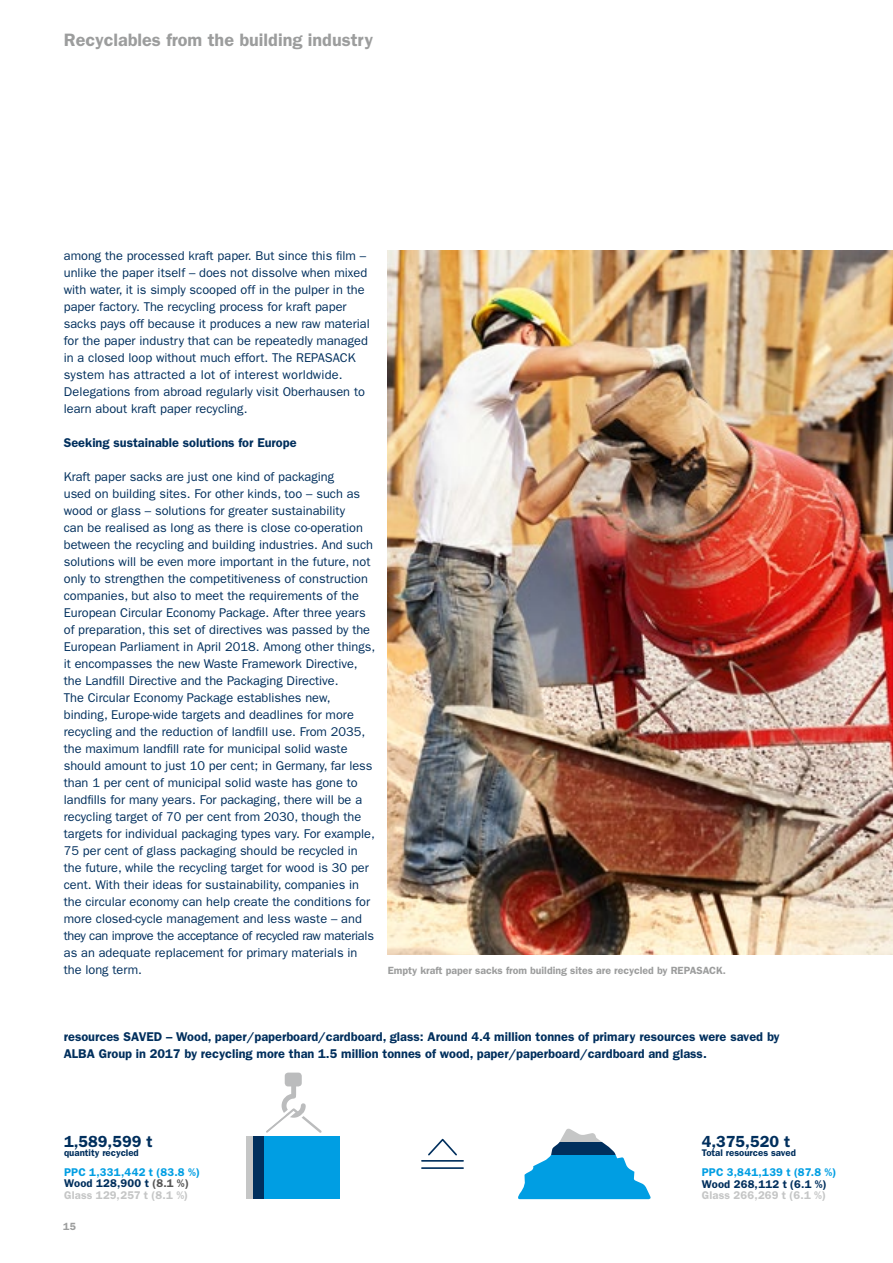
<style>
.page{position:relative;width:893px;height:1263px;background:#fff}
.page>*{position:absolute;margin:0;border:0;box-sizing:border-box;transform-origin:0 0}
.t1{font:600 18px "ITC Franklin Gothic Std";color:#9c9d9d}
.t2{font:600 16.2px "ITC Franklin Gothic Std";color:#002f5d}
.t3{font:12.75px/17px "ITC Franklin Gothic Std";color:#002f5d}
.t4{font:600 12.75px/17px "ITC Franklin Gothic Std";color:#002f5d}
.t5{font:600 11.25px/11.2px "ITC Franklin Gothic Std";letter-spacing:.02em;color:#009ee3}
.t6{font:600 11.25px "ITC Franklin Gothic Std";letter-spacing:.015em;color:#c5c6c6}
.t7{font:600 11.25px "ITC Franklin Gothic Std";letter-spacing:.02em;color:#002f5d}
.t8{font:600 10.5px "ITC Franklin Gothic Std";color:#9c9d9d}
.t9{font:600 9.6px "ITC Franklin Gothic Std";color:#002f5d}
.s1{color:#002f5d}
.s2{color:#565656}
.s3{color:#c5c6c6}
</style>
<div class="page">
<svg style="left:518px;top:1128px;width:133px;height:72px"></svg>
<svg style="left:428px;top:1138px;width:29px;height:18px"></svg>
<hr style="left:422px;top:1160px;width:41px;height:2px;background:#002f5d">
<hr style="left:422px;top:1167px;width:41px;height:2px;background:#002f5d">
<div style="left:264px;top:1136px;width:75px;height:63px;background:#009ee3"></div>
<div style="left:246px;top:1136px;width:7px;height:63px;background:#c5c6c6"></div>
<div style="left:291px;top:1079px;width:5px;height:16px;background:#bbbcbd"></div>
<div style="left:285px;top:1072px;width:17px;height:14px;background:#bbbcbd;border-radius:3px"></div>
<svg style="left:266px;top:1091px;width:56px;height:42px"></svg>
<div style="left:253px;top:1136px;width:11px;height:63px;background:#002f5d"></div>
<img style="left:388px;top:251px;width:505px;height:703px">
<h1 class="t1" style="left:64px;top:29px;width:311px">Recyclables from the building industry</h1>
<p class="t3" style="left:64px;top:247px;width:307px">among the processed kraft paper. But since this film – unlike the paper itself – does not dissolve when mixed with water, it is simply scooped off in the pulper in the paper factory. The recycling process for kraft paper sacks pays off because it produces a new raw material for the paper industry that can be repeatedly managed in a closed loop without much effort. The REPASACK system has attracted a lot of interest worldwide.<br>Delegations from abroad regularly visit Oberhausen to learn about kraft paper recycling.</p>
<p class="t4" style="left:64px;top:434px;width:234px">Seeking sustainable solutions for Europe</p>
<p class="t3" style="left:64px;top:468px;width:313px">Kraft paper sacks are just one kind of packaging<br>used on building sites. For other kinds, too – such as wood or glass – solutions for greater sustainability<br>can be realised as long as there is close co-operation between the recycling and building industries. And such solutions will be even more important in the future, not only to strengthen the competitiveness of construction companies, but also to meet the requirements of the European Circular Economy Package. After three years of preparation, this set of directives was passed by the European Parliament in April 2018. Among other things, it encompasses the new Waste Framework Directive, the Landfill Directive and the Packaging Directive.<br>The Circular Economy Package establishes new, binding, Europe-wide targets and deadlines for more recycling and the reduction of landfill use. From 2035, the maximum landfill rate for municipal solid waste should amount to just 10 per cent; in Germany, far less than 1 per cent of municipal solid waste has gone to landfills for many years. For packaging, there will be a recycling target of 70 per cent from 2030, though the targets for individual packaging types vary. For example, 75 per cent of glass packaging should be recycled in the future, while the recycling target for wood is 30 per cent. With their ideas for sustainability, companies in the circular economy can help create the conditions for more closed-cycle management and less waste – and they can improve the acceptance of recycled raw materials as an adequate replacement for primary materials in the long term.</p>
<p class="t8" style="left:388px;top:964px;width:340px">Empty kraft paper sacks from building sites are recycled by REPASACK.</p>
<p class="t4" style="left:64px;top:1028px;width:717px">resources SAVED – Wood, paper/paperboard/cardboard, glass: Around 4.4 million tonnes of primary resources were saved by<br>ALBA Group in 2017 by recycling more than 1.5 million tonnes of wood, paper/paperboard/cardboard and glass.</p>
<p class="t2" style="left:64px;top:1132px;width:90px">1,589,599 t</p>
<p class="t9" style="left:64px;top:1147px;width:76px">quantity recycled</p>
<p class="t5" style="left:64px;top:1166px;width:137px">PPC 1,331,442 t (83.8 %)<br><span class="s1">Wood 128,900 t</span> <span class="s2">(8.1 %)<br></span><span class="s3">Glass 129,257 t (8.1 %)</span></p>
<p class="t5" style="left:702px;top:1167px;width:136px">PPC 3,841,139 t (87.8 %)</p>
<p class="t2" style="left:702px;top:1132px;width:90px">4,375,520 t</p>
<p class="t9" style="left:702px;top:1147px;width:96px">Total resources saved</p>
<p class="t7" style="left:702px;top:1177px;width:127px">Wood 268,112 t (6.1 %)</p>
<p class="t6" style="left:702px;top:1188px;width:126px">Glass 266,269 t (6.1 %)</p>
<p class="t8" style="left:63px;top:1220px;width:14px">15</p>
</div>
